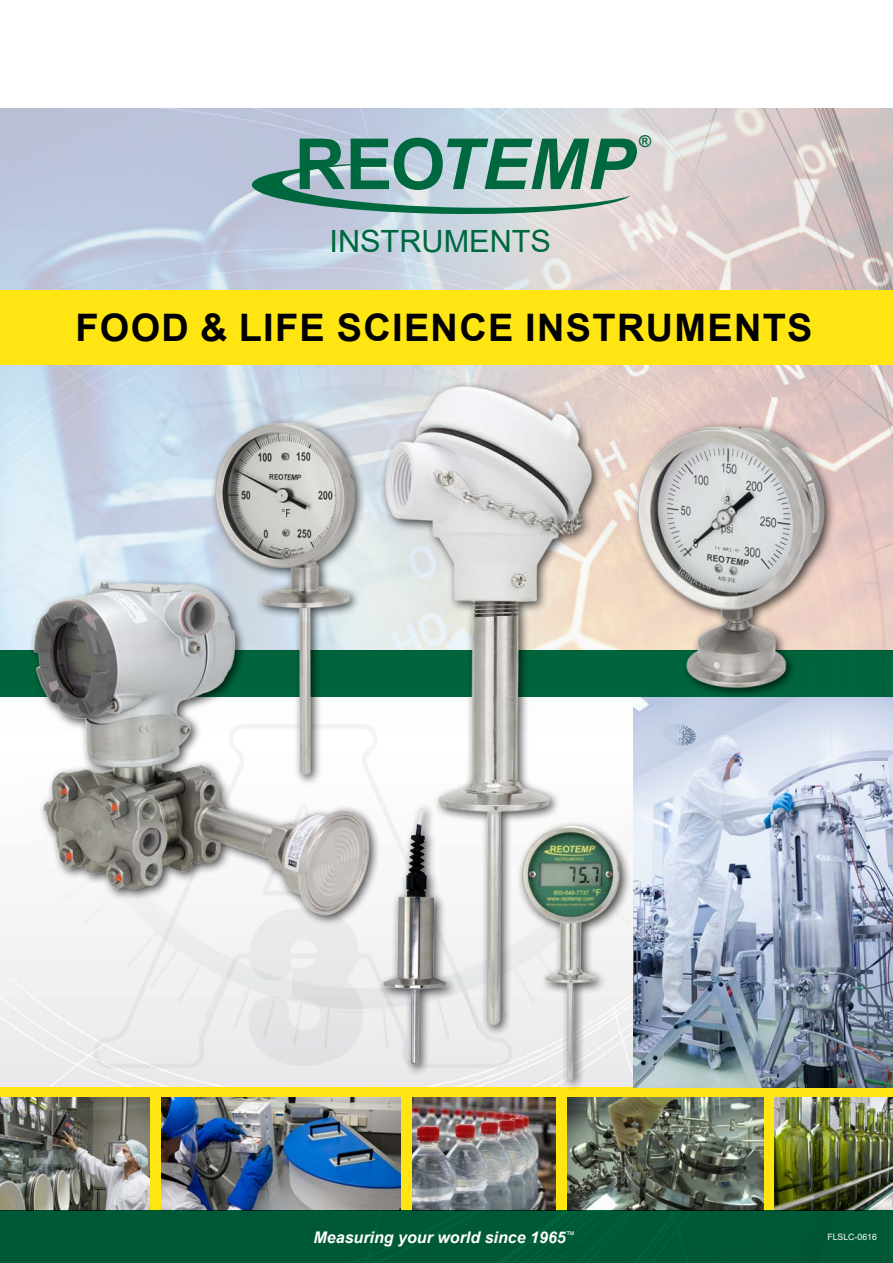
<style>
.page{position:relative;width:893px;height:1263px;background:#fff}
.page>*{position:absolute;margin:0;border:0;box-sizing:border-box;transform-origin:0 0}
.t1{font:700 37.95px "Arial";letter-spacing:.035em;color:#000}
.t2{font:30.6px "Arial";color:#00683f}
.t3{font:700 16.35px "Arial";color:#00683f}
.t4{font:italic 700 16.05px "Arial";color:#fff}
.t5{font:8.7px "Arial";color:#fff}
</style>
<div class="page">
<img style="left:0;top:108px;width:892px;height:979px">
<div style="left:0;top:1087px;width:892px;height:124px;background:#ffe512"></div>
<svg style="left:251px;top:138px;width:386px;height:77px;background:#7da99f"></svg>
<div style="left:0;top:650px;width:892px;height:47px;background:#00673e"></div>
<img style="left:633px;top:697px;width:259px;height:391px">
<img style="left:161px;top:1098px;width:240px;height:113px">
<img style="left:412px;top:1098px;width:143px;height:113px">
<div style="left:0;top:290px;width:890px;height:74px;background:#ffe512"></div>
<div style="left:879px;top:290px;width:13px;height:74px;background:#ffe512"></div>
<img style="left:567px;top:1097px;width:196px;height:114px">
<img style="left:0;top:1098px;width:150px;height:113px">
<img style="left:774px;top:1098px;width:118px;height:113px">
<img style="left:633px;top:404px;width:206px;height:303px">
<img style="left:368px;top:364px;width:252px;height:702px">
<div style="left:209px;top:417px;width:157px;height:369px;background:#000;opacity:.75"></div>
<img style="left:207px;top:411px;width:151px;height:165px">
<div style="left:377px;top:802px;width:81px;height:274px;background:#000;opacity:.75"></div>
<img style="left:371px;top:808px;width:83px;height:265px">
<div style="left:0;top:1211px;width:892px;height:52px;background:#005936"></div>
<div style="left:29px;top:576px;width:352px;height:351px;background:#000;opacity:.75"></div>
<img style="left:32px;top:577px;width:340px;height:340px">
<div style="left:494px;top:820px;width:145px;height:272px;background:#000;opacity:.75"></div>
<img style="left:492px;top:793px;width:143px;height:299px">
<h2 class="t2" style="left:329px;top:220px;width:223px">INSTRUMENTS</h2>
<p class="t3" style="left:639px;top:130px;width:14px">®</p>
<h1 class="t1" style="left:75px;top:301px;width:738px">FOOD &amp; LIFE SCIENCE INSTRUMENTS</h1>
<p class="t4" style="left:313px;top:1227px;width:263px">Measuring your world since 1965<sup>™</sup></p>
<p class="t5" style="left:827px;top:1231px;width:51px">FLSLC-0616</p>
</div>
